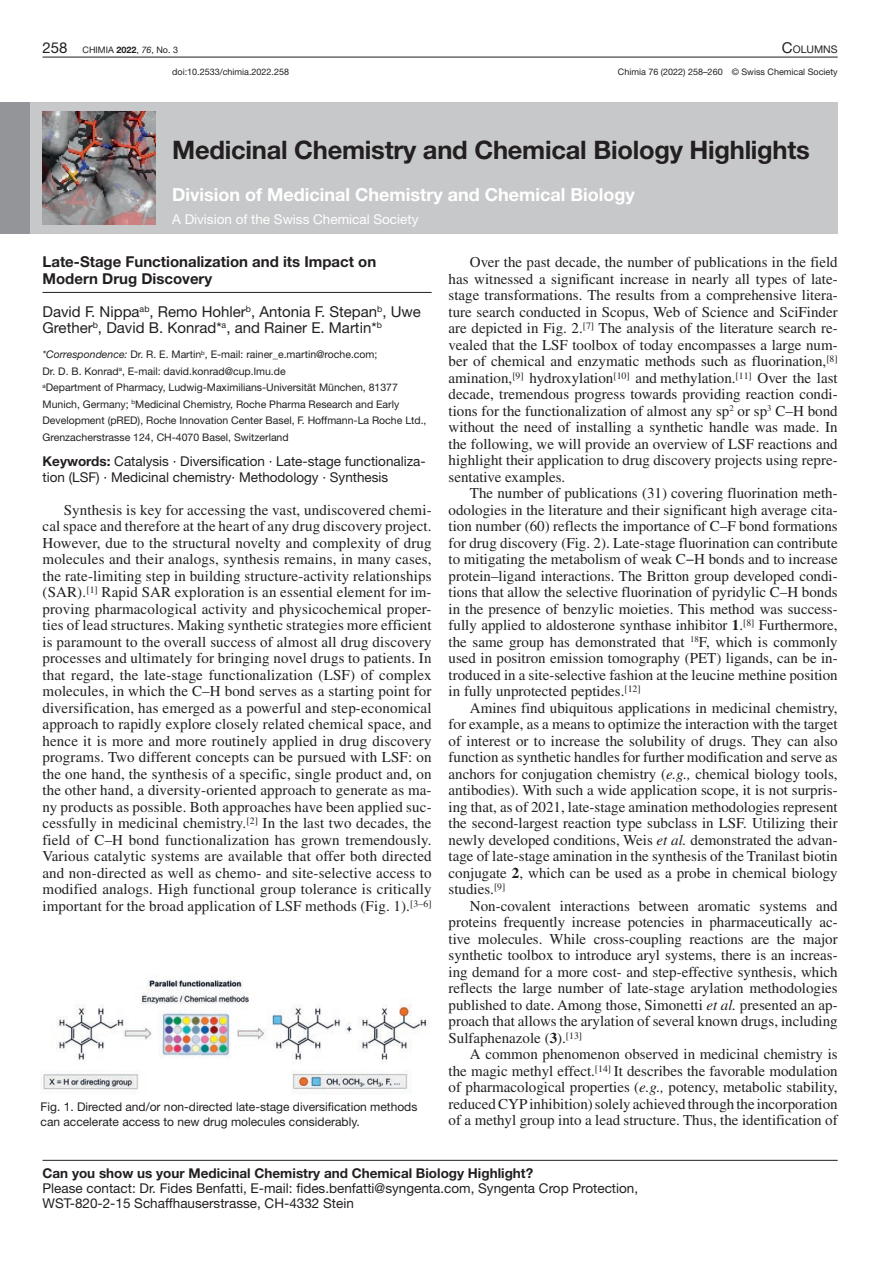
<style>
.page{position:relative;width:893px;height:1263px;background:#fff}
.page>*{position:absolute;margin:0;border:0;box-sizing:border-box;transform-origin:0 0}
.t1{font:700 25.5px "Helvetica Neue LT Std";letter-spacing:-.01em;color:#231f20}
.t2{font:700 18px "Helvetica Neue LT Std";color:#fff}
.t3{font:15px/16.5px "Times LT Std";color:#231f20;text-align:justify}
.t4{font:15px/16.5px "Helvetica Neue LT Std";color:#231f20}
.t5{font:700 15px/16.5px "Helvetica Neue LT Std";color:#231f20}
.t6{font:13.5px/15px "Helvetica Neue LT Std";color:#231f20}
.t7{font:700 13.5px "Helvetica Neue LT Std";color:#231f20}
.t8{font:13.5px "Helvetica Neue LT Std";color:#fff}
.t9{font:12px/15px "Helvetica Neue LT Std";color:#231f20}
.t10{font:10.5px/16.5px "Helvetica Neue LT Std";color:#231f20}
.t11{font:10.5px "Helvetica Neue LT Std";color:#231f20}
.t12{font:9px "Helvetica Neue LT Std";color:#231f20}
.s1{font-size:15px}
.s2{font-weight:700}
.s3{font-style:italic}
</style>
<div class="page">
<hr style="left:43px;top:1160px;width:795px;height:1px;background:#231f20">
<hr style="left:43px;top:57px;width:795px;height:1px;background:#231f20">
<hr style="left:43px;top:292px;width:389px;height:1px;background:#231f20">
<img style="left:42px;top:979px;width:386px;height:115px">
<div style="left:0;top:102px;width:838px;height:132px;background:#c7c8ca"></div>
<div style="left:0;top:102px;width:30px;height:132px;background:#939598"></div>
<img style="left:43px;top:112px;width:112px;height:112px">
<p class="t12" style="left:43px;top:44px;width:137px"><span class="s1">258</span> CHIMIA <span class="s2">2022</span>, <span class="s3">76</span>, No. 3</p>
<p class="t11" style="left:782px;top:43px;width:57px"><span class="s1">C</span>OLUMNS</p>
<p class="t12" style="left:172px;top:67px;width:118px">doi:10.2533/chimia.2022.258</p>
<p class="t12" style="left:618px;top:67px;width:221px">Chimia 76 (2022) 258–260 © Swiss Chemical Society</p>
<h1 class="t1" style="left:172px;top:134px;width:639px">Medicinal Chemistry and Chemical Biology Highlights</h1>
<p class="t2" style="left:172px;top:183px;width:464px">Division of Medicinal Chemistry and Chemical Biology</p>
<p class="t8" style="left:172px;top:211px;width:248px">A Division of the Swiss Chemical Society</p>
<p class="t5" style="left:43px;top:253px;width:335px">Late-Stage Functionalization and its Impact on<br>Modern Drug Discovery</p>
<p class="t4" style="left:43px;top:303px;width:380px">David F. Nippa<sup>ab</sup>, Remo Hohler<sup>b</sup>, Antonia F. Stepan<sup>b</sup>, Uwe<br>Grether<sup>b</sup>, David B. Konrad*<sup>a</sup>, and Rainer E. Martin*<sup>b</sup></p>
<p class="t10" style="left:43px;top:346px;width:386px"><span class="s3">*Correspondence:</span> Dr. R. E. Martin<sup>b</sup>, E-mail: rainer_e.martin@roche.com;<br>Dr. D. B. Konrad<sup>a</sup>, E-mail: david.konrad@cup.lmu.de<br><sup>a</sup>Department of Pharmacy, Ludwig-Maximilians-Universität München, 81377<br>Munich, Germany; <sup>b</sup>Medicinal Chemistry, Roche Pharma Research and Early Development (pRED), Roche Innovation Center Basel, F. Hoffmann-La Roche Ltd., Grenzacherstrasse 124, CH-4070 Basel, Switzerland</p>
<p class="t6" style="left:43px;top:452px;width:385px;line-height:16.5px"><span class="s2">Keywords:</span> Catalysis · Diversification · Late-stage functionaliza&shy;tion (LSF) · Medicinal chemistry· Methodology · Synthesis</p>
<p class="t3" style="left:43px;top:501px;width:391px;text-indent:21px">Synthesis is key for accessing the vast, undiscovered chemi&shy;cal space and therefore at the heart of any drug discovery project.<br>However, due to the structural novelty and complexity of drug molecules and their analogs, synthesis remains, in many cases, the rate-limiting step in building structure-activity relationships (SAR).<sup>[1]</sup> Rapid SAR exploration is an essential element for im&shy;proving pharmacological activity and physicochemical proper&shy;ties of lead structures. Making synthetic strategies more efficient is paramount to the overall success of almost all drug discovery processes and ultimately for bringing novel drugs to patients. In that regard, the late-stage functionalization (LSF) of complex molecules, in which the C–H bond serves as a starting point for diversification, has emerged as a powerful and step-economical approach to rapidly explore closely related chemical space, and hence it is more and more routinely applied in drug discovery programs. Two different concepts can be pursued with LSF: on the one hand, the synthesis of a specific, single product and, on the other hand, a diversity-oriented approach to generate as ma&shy;ny products as possible. Both approaches have been applied suc&shy;cessfully in medicinal chemistry.<sup>[2]</sup> In the last two decades, the field of C–H bond functionalization has grown tremendously.<br>Various catalytic systems are available that offer both directed and non-directed as well as chemo- and site-selective access to modified analogs. High functional group tolerance is critically important for the broad application of LSF methods (Fig. 1).<sup>[3–6]</sup></p>
<p class="t9" style="left:41px;top:1099px;width:378px">Fig. 1. Directed and/or non-directed late-stage diversification methods can accelerate access to new drug molecules considerably.</p>
<p class="t3" style="left:449px;top:254px;width:391px;text-indent:21px">Over the past decade, the number of publications in the field has witnessed a significant increase in nearly all types of late&shy;stage transformations. The results from a comprehensive litera&shy;ture search conducted in Scopus, Web of Science and SciFinder are depicted in Fig. 2.<sup>[7]</sup> The analysis of the literature search re&shy;vealed that the LSF toolbox of today encompasses a large num&shy;ber of chemical and enzymatic methods such as fluorination,<sup>[8] </sup>amination,<sup>[9]</sup> hydroxylation<sup>[10]</sup> and methylation.<sup>[11]</sup> Over the last decade, tremendous progress towards providing reaction condi&shy;tions for the functionalization of almost any sp<sup>2</sup> or sp<sup>3</sup> C–H bond without the need of installing a synthetic handle was made. In the following, we will provide an overview of LSF reactions and highlight their application to drug discovery projects using repre&shy;sentative examples.</p>
<p class="t3" style="left:449px;top:485px;width:391px;text-indent:21px">The number of publications (31) covering fluorination meth&shy;odologies in the literature and their significant high average cita&shy;tion number (60) reflects the importance of C–F bond formations for drug discovery (Fig. 2). Late-stage fluorination can contribute to mitigating the metabolism of weak C−H bonds and to increase protein–ligand interactions. The Britton group developed condi&shy;tions that allow the selective fluorination of pyridylic C–H bonds in the presence of benzylic moieties. This method was success&shy;fully applied to aldosterone synthase inhibitor <span class="s2">1</span>.<sup>[8]</sup> Furthermore, the same group has demonstrated that <sup>18</sup>F, which is commonly used in positron emission tomography (PET) ligands, can be in&shy;troduced in a site-selective fashion at the leucine methine position in fully unprotected peptides.<sup>[12]</sup></p>
<p class="t3" style="left:449px;top:699px;width:391px;text-indent:21px">Amines find ubiquitous applications in medicinal chemistry, for example, as a means to optimize the interaction with the target of interest or to increase the solubility of drugs. They can also function as synthetic handles for further modification and serve as anchors for conjugation chemistry (<span class="s3">e.g.,</span> chemical biology tools, antibodies). With such a wide application scope, it is not surpris&shy;ing that, as of 2021, late-stage amination methodologies represent the second-largest reaction type subclass in LSF. Utilizing their newly developed conditions, Weis <span class="s3">et al.</span> demonstrated the advan&shy;tage of late-stage amination in the synthesis of the Tranilast biotin conjugate <span class="s2">2</span>, which can be used as a probe in chemical biology studies.<sup>[9]</sup></p>
<p class="t3" style="left:449px;top:897px;width:391px;text-indent:21px">Non-covalent interactions between aromatic systems and proteins frequently increase potencies in pharmaceutically ac&shy;tive molecules. While cross-coupling reactions are the major synthetic toolbox to introduce aryl systems, there is an increas&shy;ing demand for a more cost- and step-effective synthesis, which reflects the large number of late-stage arylation methodologies published to date. Among those, Simonetti <span class="s3">et al.</span> presented an ap&shy;proach that allows the arylation of several known drugs, including Sulfaphenazole (<span class="s2">3</span>).<sup>[13]</sup></p>
<p class="t3" style="left:449px;top:1046px;width:391px;text-indent:21px">A common phenomenon observed in medicinal chemistry is the magic methyl effect.<sup>[14]</sup> It describes the favorable modulation of pharmacological properties (<span class="s3">e.g.,</span> potency, metabolic stability, reduced CYP inhibition) solely achieved through the incorporation of a methyl group into a lead structure. Thus, the identification of</p>
<p class="t7" style="left:43px;top:1164px;width:492px">Can you show us your Medicinal Chemistry and Chemical Biology Highlight?</p>
<p class="t6" style="left:43px;top:1180px;width:597px">Please contact: Dr. Fides Benfatti, E-mail: fides.benfatti@syngenta.com, Syngenta Crop Protection,<br>WST-820-2-15 Schaffhauserstrasse, CH-4332 Stein</p>
</div>
